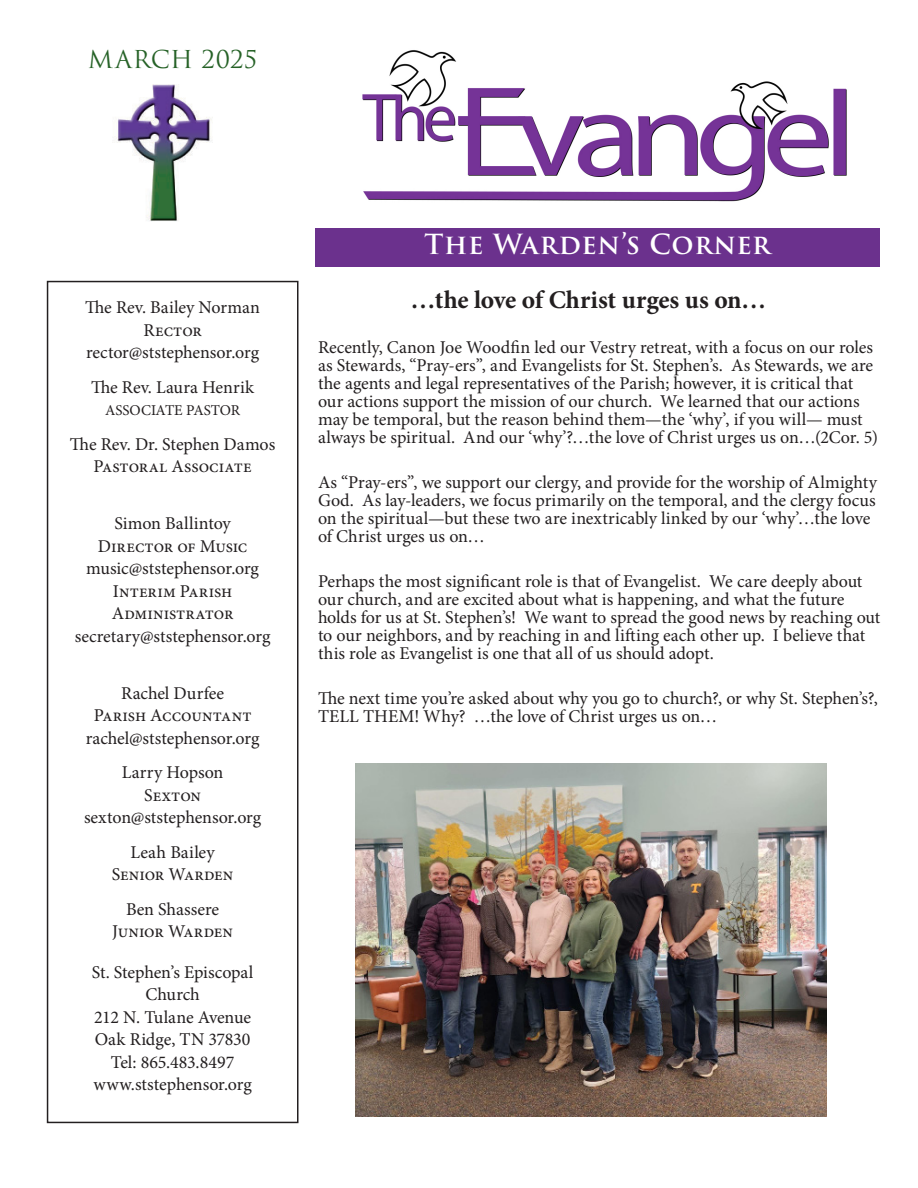
<style>
.page{position:relative;width:918px;height:1188px;background:#fff}
.page>*{position:absolute;margin:0;border:0;box-sizing:border-box;transform-origin:0 0}
.Header_Purple{font:600 27px "Trajan Pro 3";letter-spacing:.02em;color:#fff}
.Articles{font:700 25.5px "Minion Pro";letter-spacing:-.005em;color:#231f20}
.Month{font:24px "Trajan Pro 3";letter-spacing:.01em;color:#266227}
.Articles-2{font:18px/18px "Minion Pro";letter-spacing:-.01em;color:#231f20}
.Roster{font:18px/22.5px "Minion Pro";letter-spacing:-.005em;color:#231f20;text-align:center}
.Roster-2{font:15px "Minion Pro";letter-spacing:-.005em;color:#231f20}
</style>
<div class="page">
<img style="left:117px;top:85px;width:96px;height:137px">
<img style="left:362px;top:50px;width:485px;height:152px">
<div style="left:47px;top:281px;width:251px;height:842px;border:2px solid #231f20"></div>
<div style="left:315px;top:228px;width:565px;height:39px;background:#6b318d"></div>
<img style="left:356px;top:763px;width:471px;height:354px">
<p class="Month" style="left:88px;top:43px;width:171px">MARCH 2025</p>
<p class="Roster" style="left:85px;top:296px;width:176px">The Rev. Bailey Norman<br>Rector rector@ststephensor.org</p>
<p class="Roster" style="left:91px;top:376px;width:165px">The Rev. Laura Henrik</p>
<p class="Roster-2" style="left:105px;top:401px;width:137px">ASSOCIATE PASTOR</p>
<p class="Roster" style="left:70px;top:433px;width:207px">The Rev. Dr. Stephen Damos<br>Pastoral Associate</p>
<p class="Roster" style="left:75px;top:512px;width:197px">Simon Ballintoy<br>Director of Music music@ststephensor.org<br>Interim Parish<br>Administrator secretary@ststephensor.org</p>
<p class="Roster" style="left:86px;top:682px;width:175px">Rachel Durfee<br>Parish Accountant rachel@ststephensor.org</p>
<p class="Roster" style="left:84px;top:761px;width:179px">Larry Hopson<br>Sexton sexton@ststephensor.org</p>
<p class="Roster" style="left:112px;top:841px;width:123px">Leah Bailey<br>Senior Warden</p>
<p class="Roster" style="left:112px;top:898px;width:122px">Ben Shassere<br>Junior Warden</p>
<p class="Roster" style="left:92px;top:961px;width:163px">St. Stephen’s Episcopal<br>Church<br>212 N. Tulane Avenue<br>Oak Ridge, TN 37830<br>Tel: 865.483.8497 www.ststephensor.org</p>
<p class="Header_Purple" style="left:425px;top:225px;width:347px">The Warden’s Corner</p>
<p class="Articles" style="left:411px;top:282px;width:357px">…the love of Christ urges us on…</p>
<p class="Articles-2" style="left:318px;top:339px;width:562px">Recently, Canon Joe Woodfin led our Vestry retreat, with a focus on our roles as Stewards, “Pray-ers”, and Evangelists for St. Stephen’s. As Stewards, we are the agents and legal representatives of the Parish; however, it is critical that our actions support the mission of our church. We learned that our actions may be temporal, but the reason behind them—the ‘why’, if you will— must always be spiritual. And our ‘why’?…the love of Christ urges us on…(2Cor. 5)</p>
<p class="Articles-2" style="left:318px;top:474px;width:561px">As “Pray-ers”, we support our clergy, and provide for the worship of Almighty God. As lay-leaders, we focus primarily on the temporal, and the clergy focus on the spiritual—but these two are inextricably linked by our ‘why’…the love of Christ urges us on…</p>
<p class="Articles-2" style="left:318px;top:573px;width:564px">Perhaps the most significant role is that of Evangelist. We care deeply about our church, and are excited about what is happening, and what the future holds for us at St. Stephen’s! We want to spread the good news by reaching out to our neighbors, and by reaching in and lifting each other up. I believe that this role as Evangelist is one that all of us should adopt.</p>
<p class="Articles-2" style="left:318px;top:690px;width:562px">The next time you’re asked about why you go to church?, or why St. Stephen’s?,<br>TELL THEM! Why? …the love of Christ urges us on…</p>
</div>
